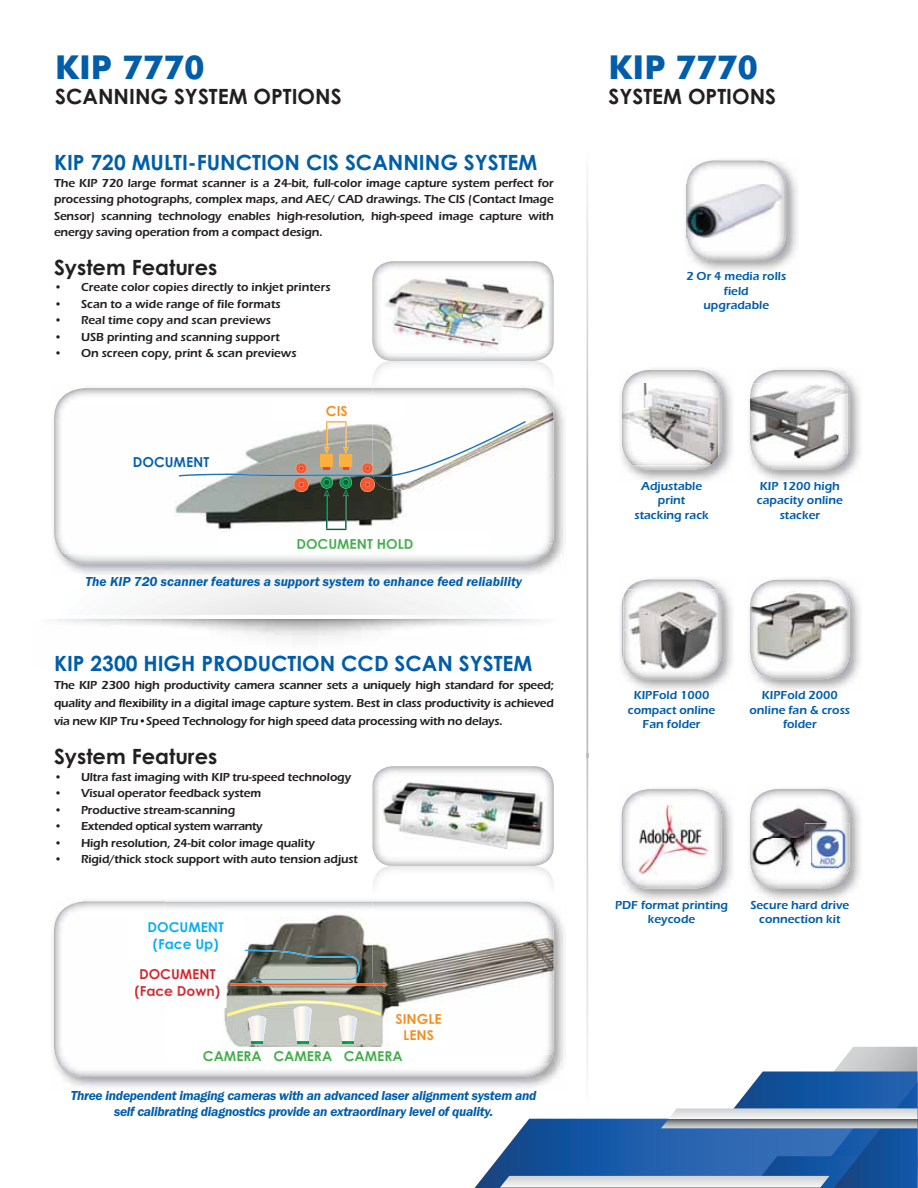
<style>
.page{position:relative;width:918px;height:1188px;background:#fff}
.page>*{position:absolute;margin:0;border:0;box-sizing:border-box;transform-origin:0 0}
.t1{font:700 33px "Futura BT";color:#005daa}
.t2{font:700 21px "Century Gothic";color:#005daa}
.t3{font:700 21px "Century Gothic";color:#231f20}
.t4{font:700 13.8px "Century Gothic";color:#41ad49}
.t5{font:700 13.8px/16.5px "Century Gothic";color:#d2232a;text-align:center}
.t6{font:700 13.8px/16.5px "Century Gothic";color:#00aeef;text-align:center}
.t7{font:700 13.8px/16.5px "Century Gothic";color:#f68b1e;text-align:center}
.t8{font:700 13.8px "Century Gothic";color:#005daa}
.t9{font:italic 600 13.5px/16.2px "Franklin Gothic";letter-spacing:-.02em;color:#005daa;text-align:center}
.t10{font:italic 600 13.5px "Franklin Gothic";color:#005daa}
.t11{font:600 12px/16.5px "Eras ITC";letter-spacing:-.01em;color:#231f20;text-align:justify}
.t12{font:600 12px/14.4px "Eras ITC";color:#005daa;text-align:center}
.t13{font:600 12px "Eras ITC";letter-spacing:-.03em;color:#231f20}
</style>
<div class="page">
<svg style="left:475px;top:1047px;width:443px;height:141px"></svg>
<img style="left:685px;top:159px;width:112px;height:112px">
<img style="left:686px;top:161px;width:100px;height:99px">
<img style="left:687px;top:184px;width:98px;height:53px">
<img style="left:620px;top:368px;width:112px;height:113px">
<img style="left:633px;top:384px;width:88px;height:86px">
<img style="left:625px;top:370px;width:93px;height:13px">
<img style="left:622px;top:383px;width:96px;height:83px">
<svg style="left:622px;top:383px;width:3px;height:14px"></svg>
<img style="left:749px;top:368px;width:111px;height:113px">
<img style="left:755px;top:387px;width:95px;height:83px">
<img style="left:750px;top:370px;width:98px;height:14px">
<img style="left:750px;top:384px;width:98px;height:75px">
<img style="left:620px;top:578px;width:112px;height:112px">
<img style="left:629px;top:593px;width:92px;height:86px">
<img style="left:622px;top:597px;width:1px;height:64px">
<img style="left:627px;top:580px;width:89px;height:9px">
<img style="left:623px;top:589px;width:95px;height:82px">
<svg style="left:623px;top:589px;width:5px;height:8px"></svg>
<svg style="left:716px;top:589px;width:3px;height:5px"></svg>
<img style="left:749px;top:578px;width:111px;height:112px">
<img style="left:750px;top:580px;width:100px;height:99px">
<img style="left:620px;top:788px;width:112px;height:112px">
<img style="left:622px;top:807px;width:1px;height:63px">
<img style="left:623px;top:789px;width:84px;height:100px">
<img style="left:709px;top:793px;width:12px;height:23px">
<svg style="left:694px;top:789px;width:16px;height:4px"></svg>
<svg style="left:623px;top:797px;width:7px;height:10px"></svg>
<img style="left:749px;top:788px;width:111px;height:112px">
<img style="left:753px;top:874px;width:94px;height:15px">
<img style="left:750px;top:789px;width:100px;height:35px">
<img style="left:750px;top:803px;width:89px;height:72px">
<img style="left:805px;top:824px;width:45px;height:50px">
<img style="left:811px;top:827px;width:38px;height:43px">
<img style="left:586px;top:169px;width:2px;height:938px">
<img style="left:582px;top:1047px;width:2px;height:60px">
<svg style="left:586px;top:753px;width:3px;height:5px"></svg>
<svg style="left:586px;top:449px;width:3px;height:5px"></svg>
<img style="left:372px;top:766px;width:182px;height:120px">
<img style="left:381px;top:781px;width:164px;height:67px">
<img style="left:372px;top:261px;width:182px;height:119px">
<img style="left:379px;top:276px;width:170px;height:77px">
<img style="left:53px;top:387px;width:511px;height:167px">
<img style="left:54px;top:388px;width:499px;height:166px">
<img style="left:62px;top:554px;width:485px;height:10px">
<img style="left:372px;top:388px;width:182px;height:10px">
<img style="left:164px;top:398px;width:390px;height:145px">
<img style="left:372px;top:398px;width:182px;height:92px">
<img style="left:360px;top:477px;width:15px;height:15px">
<img style="left:294px;top:477px;width:15px;height:15px">
<svg style="left:365px;top:482px;width:5px;height:5px"></svg>
<svg style="left:299px;top:482px;width:5px;height:5px"></svg>
<svg style="left:362px;top:463px;width:11px;height:11px"></svg>
<svg style="left:296px;top:463px;width:11px;height:11px"></svg>
<svg style="left:321px;top:422px;width:12px;height:48px"></svg>
<img style="left:345px;top:423px;width:2px;height:23px">
<svg style="left:340px;top:446px;width:12px;height:24px"></svg>
<img style="left:326px;top:421px;width:21px;height:2px">
<img style="left:326px;top:497px;width:1px;height:32px">
<svg style="left:321px;top:477px;width:12px;height:20px"></svg>
<img style="left:345px;top:497px;width:2px;height:32px">
<svg style="left:340px;top:477px;width:12px;height:20px"></svg>
<svg style="left:326px;top:529px;width:21px;height:1px"></svg>
<img style="left:179px;top:474px;width:194px;height:3px">
<img style="left:373px;top:421px;width:153px;height:56px">
<img style="left:271px;top:401px;width:132px;height:20px">
<img style="left:327px;top:406px;width:20px;height:10px">
<img style="left:133px;top:450px;width:92px;height:23px">
<img style="left:134px;top:457px;width:75px;height:10px">
<img style="left:219px;top:533px;width:272px;height:21px">
<img style="left:298px;top:538px;width:115px;height:11px">
<img style="left:52px;top:900px;width:515px;height:190px">
<img style="left:54px;top:902px;width:496px;height:175px">
<img style="left:415px;top:1055px;width:138px;height:8px">
<img style="left:165px;top:1054px;width:25px;height:9px">
<img style="left:165px;top:956px;width:57px;height:98px">
<img style="left:165px;top:902px;width:383px;height:13px">
<svg style="left:554px;top:914px;width:1px;height:19px"></svg>
<img style="left:222px;top:909px;width:332px;height:146px">
<img style="left:372px;top:909px;width:182px;height:86px">
<img style="left:245px;top:950px;width:115px;height:30px">
<svg style="left:251px;top:977px;width:6px;height:5px"></svg>
<img style="left:230px;top:983px;width:144px;height:3px">
<svg style="left:374px;top:982px;width:14px;height:5px"></svg>
<img style="left:227px;top:1001px;width:154px;height:16px">
<img style="left:248px;top:1016px;width:18px;height:25px">
<svg style="left:252px;top:1041px;width:11px;height:3px"></svg>
<img style="left:294px;top:1006px;width:18px;height:35px">
<svg style="left:297px;top:1041px;width:11px;height:3px"></svg>
<img style="left:339px;top:1016px;width:18px;height:25px">
<svg style="left:342px;top:1041px;width:12px;height:3px"></svg>
<img style="left:190px;top:1047px;width:225px;height:18px">
<img style="left:392px;top:1051px;width:10px;height:10px">
<img style="left:204px;top:1051px;width:188px;height:10px">
<img style="left:388px;top:1008px;width:61px;height:38px">
<img style="left:396px;top:1014px;width:45px;height:10px">
<img style="left:404px;top:1030px;width:29px;height:11px">
<img style="left:128px;top:957px;width:98px;height:51px">
<img style="left:140px;top:969px;width:75px;height:10px">
<img style="left:135px;top:985px;width:84px;height:14px">
<img style="left:127px;top:915px;width:118px;height:41px">
<img style="left:149px;top:922px;width:75px;height:11px">
<img style="left:153px;top:939px;width:1px;height:13px">
<img style="left:154px;top:939px;width:64px;height:13px">
<h1 class="t1" style="left:55px;top:55px;width:151px">KIP 7770</h1>
<h2 class="t3" style="left:55px;top:89px;width:288px">SCANNING SYSTEM OPTIONS</h2>
<h2 class="t2" style="left:54px;top:155px;width:485px">KIP 720 MULTI-FUNCTION CIS SCANNING SYSTEM</h2>
<p class="t11" style="left:54px;top:176px;width:501px">The KIP 720 large format scanner is a 24-bit, full-color image capture system perfect for processing photographs, complex maps, and AEC/ CAD drawings. The CIS (Contact Image Sensor) scanning technology enables high-resolution, high-speed image capture with energy saving operation from a compact design.</p>
<h2 class="t3" style="left:54px;top:259px;width:165px">System Features</h2>
<p class="t11" style="left:54px;top:281px;width:278px">• Create color copies directly to inkjet printers</p>
<p class="t11" style="left:54px;top:297px;width:228px">• Scan to a wide range of file formats</p>
<p class="t11" style="left:54px;top:314px;width:219px">• Real time copy and scan previews</p>
<p class="t11" style="left:54px;top:330px;width:227px">• USB printing and scanning support</p>
<p class="t11" style="left:54px;top:347px;width:244px">• On screen copy, print &amp; scan previews</p>
<p class="t8" style="left:133px;top:457px;width:78px">DOCUMENT</p>
<p class="t7" style="left:326px;top:404px;width:23px">CIS</p>
<p class="t4" style="left:296px;top:538px;width:119px">DOCUMENT HOLD</p>
<p class="t10" style="left:86px;top:577px;width:438px">The KIP 720 scanner features a support system to enhance feed reliability</p>
<h2 class="t2" style="left:54px;top:656px;width:480px">KIP 2300 HIGH PRODUCTION CCD SCAN SYSTEM</h2>
<p class="t11" style="left:54px;top:678px;width:501px;line-height:18px">The KIP 2300 high productivity camera scanner sets a uniquely high standard for speed; quality and flexibility in a digital image capture system. Best in class productivity is achieved via new KIP Tru•Speed Technology for high speed data processing with no delays.</p>
<h2 class="t3" style="left:54px;top:749px;width:165px">System Features</h2>
<p class="t11" style="left:54px;top:770px;width:299px">• Ultra fast imaging with KIP tru-speed technology</p>
<p class="t11" style="left:54px;top:786px;width:209px">• Visual operator feedback system</p>
<p class="t11" style="left:54px;top:803px;width:183px">• Productive stream-scanning</p>
<p class="t13" style="left:54px;top:822px;width:210px">• Extended optical system warranty</p>
<p class="t11" style="left:54px;top:836px;width:262px">• High resolution, 24-bit color image quality</p>
<p class="t11" style="left:54px;top:852px;width:306px">• Rigid/thick stock support with auto tension adjust</p>
<p class="t6" style="left:147px;top:921px;width:78px">DOCUMENT (Face Up)</p>
<p class="t5" style="left:134px;top:967px;width:87px">DOCUMENT (Face Down)</p>
<p class="t7" style="left:396px;top:1012px;width:48px">SINGLE<br>LENS</p>
<p class="t4" style="left:203px;top:1051px;width:201px">CAMERA CAMERA CAMERA</p>
<p class="t9" style="left:71px;top:1089px;width:467px">Three independent imaging cameras with an advanced laser alignment system and self calibrating diagnostics provide an extraordinary level of quality.</p>
<h1 class="t1" style="left:609px;top:55px;width:151px">KIP 7770</h1>
<h2 class="t3" style="left:609px;top:89px;width:169px">SYSTEM OPTIONS</h2>
<p class="t12" style="left:686px;top:271px;width:101px">2 Or 4 media rolls field<br>upgradable</p>
<p class="t12" style="left:634px;top:480px;width:76px">Adjustable print stacking rack</p>
<p class="t12" style="left:757px;top:480px;width:87px">KIP 1200 high capacity online stacker</p>
<p class="t12" style="left:628px;top:690px;width:89px">KIPFold 1000 compact online<br>Fan folder</p>
<p class="t12" style="left:750px;top:690px;width:102px">KIPFold 2000 online fan &amp; cross folder</p>
<p class="t12" style="left:615px;top:899px;width:115px">PDF format printing keycode</p>
<p class="t12" style="left:750px;top:899px;width:100px">Secure hard drive connection kit</p>
</div>
